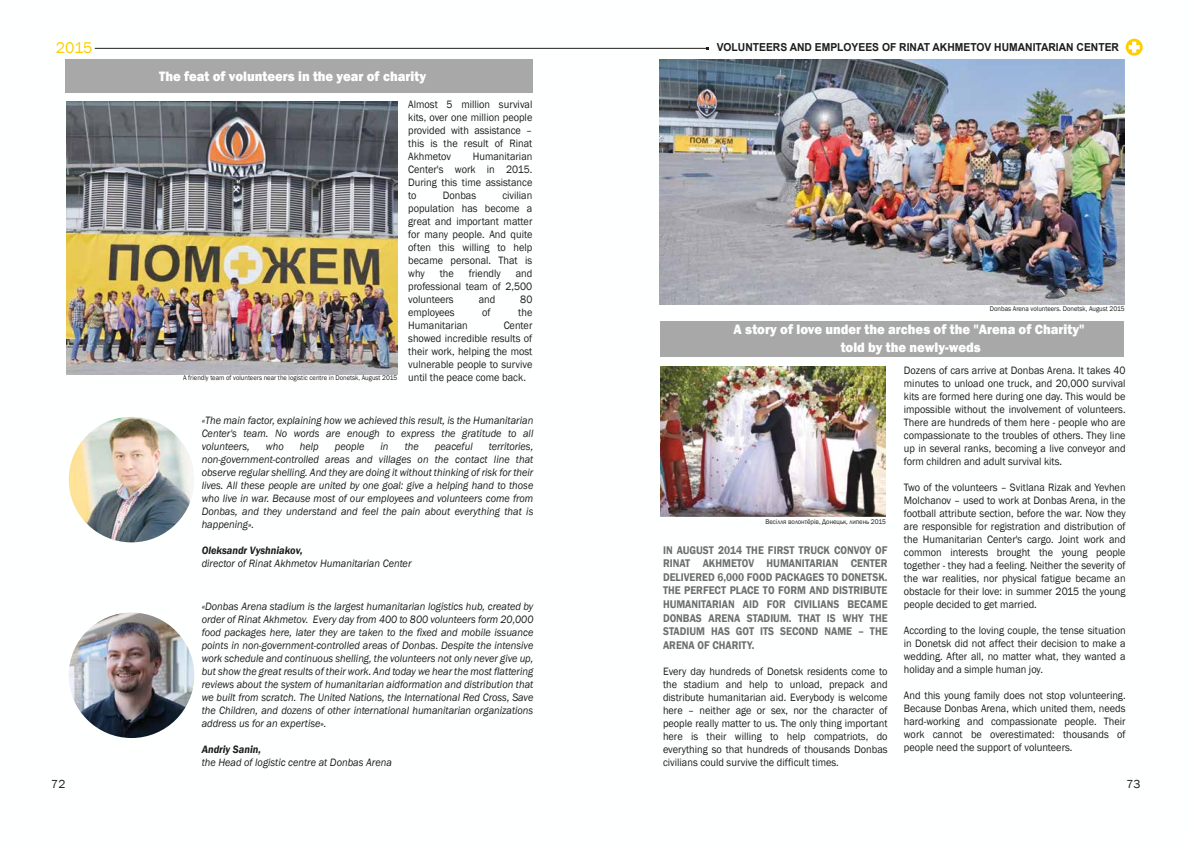
<style>
.page{position:relative;width:1191px;height:842px;background:#fff}
.page>*{position:absolute;margin:0;border:0;box-sizing:border-box;transform-origin:0 0}
.t1{font:16px "Franklin Gothic";color:#ffce00}
.t2{font:800 14px/18px "Franklin Gothic";color:#feffff;text-align:center;scale:.94 1}
.t3{font:12px "Franklin Gothic";color:#1d1d1b}
.t4{font:600 11.5px/13.6px "Franklin Gothic";color:#706f6f;text-align:justify;scale:.9 1}
.t5{font:11px/13px "Franklin Gothic";color:#1d1d1b;text-align:justify;scale:.94 1}
.t6{font:italic 11px/13px "Franklin Gothic";color:#1d1d1b;text-align:justify;scale:.94 1}
.t7{font:700 11px "Arial";color:#1d1d1b;scale:.94 1}
.t8{font:italic 600 11px "Franklin Gothic";color:#1d1d1b;scale:.94 1}
.t9{font:7px "Franklin Gothic";color:#1d1d1b;scale:.94 1}
</style>
<div class="page">
<svg style="left:1125px;top:39px;width:17px;height:17px"></svg>
<svg style="left:1128px;top:42px;width:11px;height:11px"></svg>
<hr style="left:95px;top:48px;width:613px;height:1px;background:#1d1d1b">
<div style="left:65px;top:60px;width:467px;height:33px;background:#a8a8a8"></div>
<div style="left:660px;top:321px;width:464px;height:36px;background:#a8a8a8"></div>
<img style="left:661px;top:367px;width:225px;height:150px">
<img style="left:67px;top:102px;width:330px;height:272px">
<img style="left:69px;top:417px;width:125px;height:125px;border-radius:63px">
<img style="left:69px;top:612px;width:125px;height:126px;border-radius:63px">
<img style="left:659px;top:59px;width:465px;height:245px">
<h1 class="t1" style="left:56px;top:38px;width:38px">2015</h1>
<p class="t7" style="left:716px;top:40px;width:429px">VOLUNTEERS AND EMPLOYEES OF RINAT AKHMETOV HUMANITARIAN CENTER</p>
<p class="t2" style="left:159px;top:68px;width:285px">The feat of volunteers in the year of charity</p>
<p class="t5" style="left:408px;top:98px;width:134px">Almost 5 million survival kits, over one million people provided with assistance – this is the result of Rinat Akhmetov</p>
<p class="t5" style="left:408px;top:150px;width:134px;text-indent:65px">Humanitarian Center's work in 2015.<br>During this time assistance to</p>
<p class="t5" style="left:408px;top:189px;width:134px;text-indent:94px">civilian population has become a great and important matter for many people. And quite often this willing to help became personal. That is why</p>
<p class="t5" style="left:443px;top:189px;width:37px">Donbas</p>
<p class="t5" style="left:440px;top:267px;width:17px">the</p>
<p class="t5" style="left:469px;top:267px;width:36px">friendly</p>
<p class="t5" style="left:408px;top:267px;width:134px;text-indent:107px">and professional team of 2,500 volunteers</p>
<p class="t5" style="left:478px;top:293px;width:19px">and</p>
<p class="t5" style="left:520px;top:293px;width:14px">80</p>
<p class="t5" style="left:408px;top:306px;width:51px">employees</p>
<p class="t5" style="left:482px;top:306px;width:11px">of</p>
<p class="t5" style="left:518px;top:306px;width:17px">the</p>
<p class="t5" style="left:408px;top:319px;width:65px">Humanitarian</p>
<p class="t5" style="left:408px;top:319px;width:134px;text-indent:95px">Center showed incredible results of their work, helping the most vulnerable people to survive until the peace come back.</p>
<p class="t6" style="left:202px;top:414px;width:354px">«The main factor, explaining how we achieved this result, is the Humanitarian Center's team. No words are enough to express the gratitude to all volunteers,</p>
<p class="t9" style="left:183px;top:373px;width:229px">A friendly team of volunteers near the logistic centre in Donetsk, August 2015</p>
<p class="t6" style="left:266px;top:440px;width:21px">who</p>
<p class="t6" style="left:300px;top:440px;width:22px">help</p>
<p class="t6" style="left:335px;top:440px;width:33px">people</p>
<p class="t6" style="left:380px;top:440px;width:10px">in</p>
<p class="t6" style="left:405px;top:440px;width:17px">the</p>
<p class="t6" style="left:435px;top:440px;width:42px">peaceful</p>
<p class="t6" style="left:202px;top:440px;width:354px;text-indent:287px">territories, non-government-controlled areas and villages on the contact line that observe regular shelling. And they are doing it without thinking of risk for their lives. All these people are united by one goal: give a helping hand to those who live in war. Because most of our employees and volunteers come from Donbas, and they understand and feel the pain about everything that is happening».</p>
<p class="t8" style="left:202px;top:543px;width:109px">Oleksandr Vyshniakov,</p>
<p class="t6" style="left:202px;top:557px;width:225px">director of Rinat Akhmetov Humanitarian Center</p>
<p class="t6" style="left:202px;top:600px;width:354px">«Donbas Arena stadium is the largest humanitarian logistics hub, created by order of Rinat Akhmetov. Every day from 400 to 800 volunteers form 20,000 food packages here, later they are taken to the fixed and mobile issuance points in non-government-controlled areas of Donbas. Despite the intensive work schedule and continuous shelling, the volunteers not only never give up, but show the great results of their work. And today we hear the most flattering reviews about the system of humanitarian aidformation and distribution that we built from scratch. The United Nations, the International Red Cross, Save the Children, and dozens of other international humanitarian organizations address us for an expertise».</p>
<p class="t8" style="left:202px;top:742px;width:65px">Andriy Sanin,</p>
<p class="t6" style="left:202px;top:756px;width:204px">the Head of logistic centre at Donbas Arena</p>
<p class="t9" style="left:990px;top:304px;width:145px">Donbas Arena volunteers. Donetsk, August 2015</p>
<p class="t2" style="left:733px;top:320px;width:375px">A story of love under the arches of the "Arena of Charity" told by the newly-weds</p>
<p class="t5" style="left:904px;top:364px;width:237px">Dozens of cars arrive at Donbas Arena. It takes 40 minutes to unload one truck, and 20,000 survival kits are formed here during one day. This would be impossible without the involvement of volunteers.<br>There are hundreds of them here - people who are compassionate to the troubles of others. They line up in several ranks, becoming a live conveyor and form children and adult survival kits.</p>
<p class="t5" style="left:904px;top:481px;width:237px">Two of the volunteers – Svitlana Rizak and Yevhen Molchanov – used to work at Donbas Arena, in the football attribute section, before the war. Now they are responsible for registration and distribution of the Humanitarian Center's cargo. Joint work and common interests brought the young people together - they had a feeling. Neither the severity of the war realities, nor physical fatigue became an obstacle for their love: in summer 2015 the young people decided to get married.</p>
<p class="t5" style="left:904px;top:624px;width:237px">According to the loving couple, the tense situation in Donetsk did not affect their decision to make a wedding. After all, no matter what, they wanted a holiday and a simple human joy.</p>
<p class="t5" style="left:904px;top:689px;width:237px">And this young family does not stop volunteering.<br>Because Donbas Arena, which united them, needs hard-working and compassionate people. Their work cannot be overestimated: thousands of people need the support of volunteers.</p>
<p class="t9" style="left:765px;top:517px;width:130px">Весілля волонтёрів, Донецьк, липень 2015</p>
<p class="t4" style="left:663px;top:543px;width:251px">IN AUGUST 2014 THE FIRST TRUCK CONVOY OF RINAT AKHMETOV HUMANITARIAN CENTER DELIVERED 6,000 FOOD PACKAGES TO DONETSK.<br>THE PERFECT PLACE TO FORM AND DISTRIBUTE HUMANITARIAN AID FOR CIVILIANS BECAME DONBAS ARENA STADIUM. THAT IS WHY THE STADIUM HAS GOT ITS SECOND NAME – THE ARENA OF CHARITY.</p>
<p class="t5" style="left:663px;top:665px;width:240px">Every day hundreds of Donetsk residents come to the stadium and help to unload, prepack and distribute humanitarian aid. Everybody is welcome here – neither age or sex, nor the character of people really matter to us. The only thing important here is their willing to help compatriots, do everything so that hundreds of thousands Donbas civilians could survive the difficult times.</p>
<p class="t3" style="left:51px;top:776px;width:16px">72</p>
<p class="t3" style="left:1126px;top:776px;width:16px">73</p>
</div>
